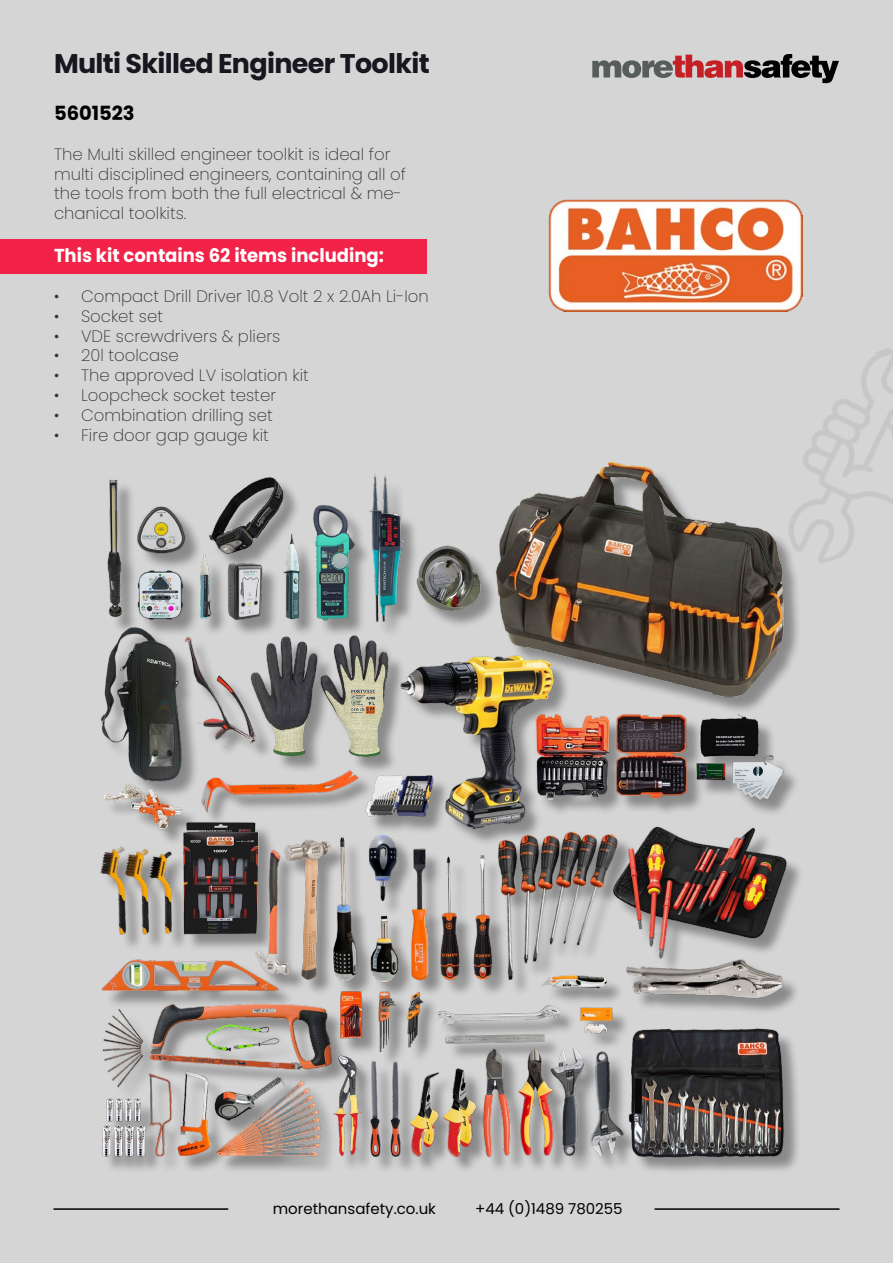
<style>
.page{position:relative;width:893px;height:1263px;background:#d5d5d5}
.page>*{position:absolute;margin:0;border:0;box-sizing:border-box;transform-origin:0 0}
.t1{font:700 27px "Poppins";letter-spacing:-.025em;color:#16171f}
.t2{font:700 19.5px "Poppins";color:#000}
.t3{font:700 18.75px "Poppins";color:#fff;scale:.96 1}
.t4{font:200 16.5px/19.8px "Poppins";color:#333}
.t5{font:15px "Poppins";color:#000}
</style>
<div class="page">
<svg style="left:592px;top:54px;width:247px;height:29px"></svg>
<hr style="left:53px;top:1208px;width:175px;height:2px;background:#000">
<hr style="left:655px;top:1208px;width:184px;height:2px;background:#000">
<div style="left:0;top:239px;width:426px;height:34px;background:#f22248"></div>
<img style="left:548px;top:199px;width:255px;height:113px">
<img style="left:100px;top:461px;width:700px;height:707px">
<img style="left:741px;top:348px;width:152px;height:223px">
<div style="left:720px;top:728px;width:20px;height:7px;background:#0d0d0d"></div>
<hr style="left:734px;top:764px;width:15px;height:4px;background:#dee3e6">
<svg style="left:713px;top:765px;width:9px;height:4px"></svg>
<h1 class="t1" style="left:54px;top:48px;width:377px">Multi Skilled Engineer Toolkit</h1>
<p class="t2" style="left:54px;top:102px;width:82px">5601523</p>
<p class="t4" style="left:54px;top:144px;width:354px">The Multi skilled engineer toolkit is ideal for multi disciplined engineers, containing all of the tools from both the full electrical &amp; me&shy;chanical toolkits.</p>
<p class="t3" style="left:54px;top:245px;width:345px">This kit contains 62 items including:</p>
<p class="t4" style="left:54px;top:286px;width:376px">• Compact Drill Driver 10.8 Volt 2 x 2.0Ah Li-Ion</p>
<p class="t4" style="left:54px;top:306px;width:111px">• Socket set</p>
<p class="t4" style="left:54px;top:326px;width:228px">• VDE screwdrivers &amp; pliers</p>
<p class="t4" style="left:54px;top:346px;width:126px">• 20l toolcase</p>
<p class="t4" style="left:54px;top:366px;width:256px">• The approved LV isolation kit</p>
<p class="t4" style="left:54px;top:385px;width:224px">• Loopcheck socket tester</p>
<p class="t4" style="left:54px;top:405px;width:220px">• Combination drilling set</p>
<p class="t4" style="left:54px;top:425px;width:216px">• Fire door gap gauge kit</p>
<p class="t5" style="left:273px;top:1199px;width:165px">morethansafety.co.uk</p>
<p class="t5" style="left:475px;top:1199px;width:149px">+44 (0)1489 780255</p>
</div>
